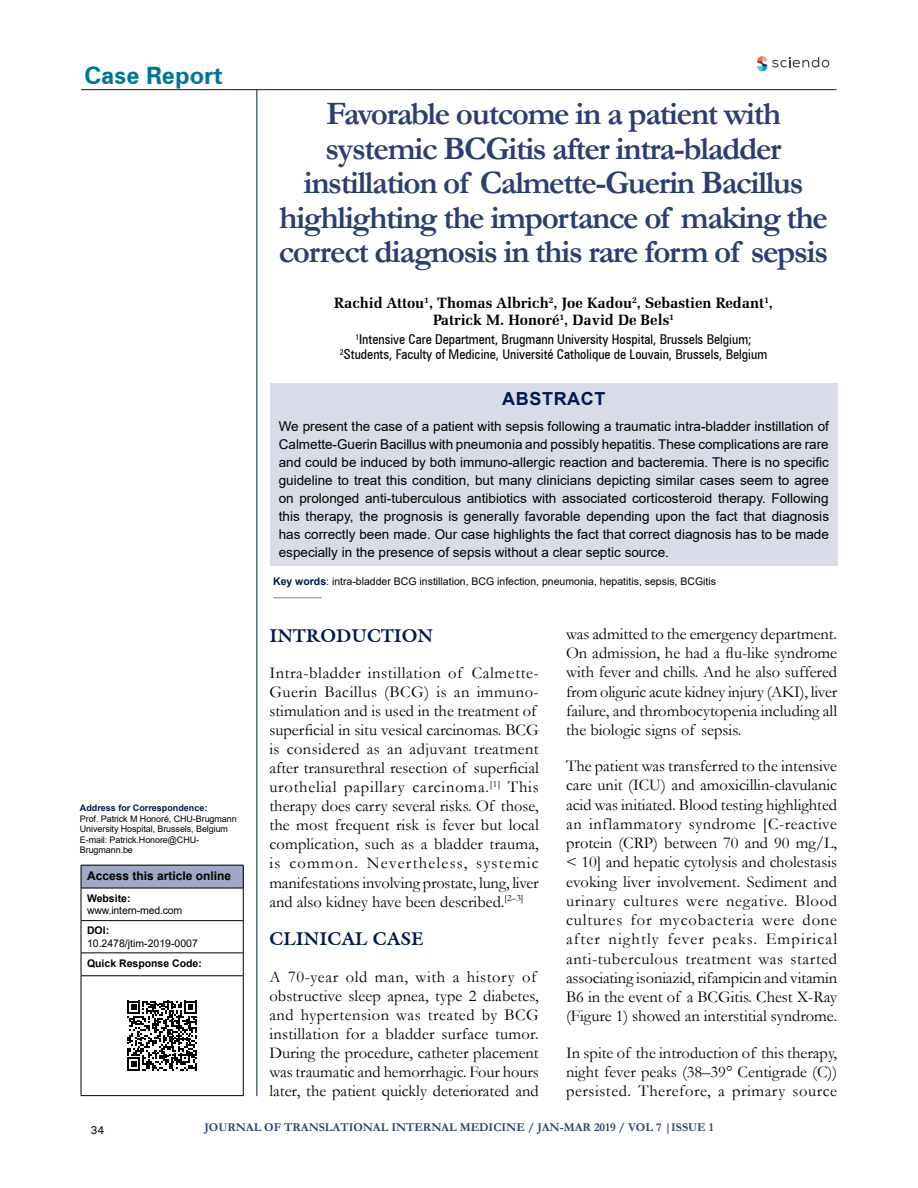
<style>
.page{position:relative;width:918px;height:1188px;background:#fff}
.page>*{position:absolute;margin:0;border:0;box-sizing:border-box;transform-origin:0 0}
.t1{font:700 33px/34.5px "Garamond";letter-spacing:-.04em;color:#2c3e70;text-align:center}
.t2{font:700 24px "Zurich BT";color:#007499}
.t3{font:700 18px "Galliard IT Cby BT";color:#001a4b}
.t4{font:700 18px "Arial";letter-spacing:.035em;color:#001a4b}
.t5{font:16.5px/19.2px "Garamond";color:#000;text-align:justify}
.t6{font:700 15px/16.5px "Zapf Elliptical 711 BT";color:#000;text-align:center}
.t7{font:13.5px/18px "Arial";color:#000;text-align:justify}
.t8{font:condensed 13.5px/15px "Zurich BT";color:#000;text-align:center}
.t9{font:700 12px "Garamond";color:#2c3e70}
.t10{font:700 12px "Arial";color:#000}
.t11{font:500 11.25px "Univers";color:#000}
.t12{font:10.5px "Arial";color:#000}
.t13{font:700 10.5px "Arial";color:#000}
.t14{font:9px/10.5px "Arial";letter-spacing:-.01em;color:#000}
.t15{font:700 9px "Arial";color:#001a4b}
.s1{font-weight:700;color:#001a4b}
</style>
<div class="page">
<hr style="left:81px;top:89px;width:756px;height:1px;background:#001a4b">
<svg style="left:757px;top:56px;width:72px;height:15px"></svg>
<hr style="left:256px;top:89px;width:1px;height:1007px;background:#001a4b">
<div style="left:81px;top:865px;width:162px;height:23px;background:#9fa8c4"></div>
<hr style="left:81px;top:865px;width:162px;height:1px;background:#000">
<svg style="left:81px;top:865px;width:1px;height:23px"></svg>
<hr style="left:81px;top:888px;width:162px;height:1px;background:#000">
<hr style="left:81px;top:888px;width:1px;height:32px;background:#000">
<hr style="left:81px;top:920px;width:162px;height:1px;background:#000">
<hr style="left:81px;top:921px;width:1px;height:32px;background:#000">
<hr style="left:81px;top:953px;width:162px;height:1px;background:#000">
<svg style="left:81px;top:953px;width:1px;height:23px"></svg>
<hr style="left:81px;top:976px;width:162px;height:1px;background:#000">
<hr style="left:81px;top:976px;width:1px;height:119px;background:#000">
<svg style="left:243px;top:865px;width:1px;height:23px"></svg>
<hr style="left:243px;top:888px;width:1px;height:32px;background:#000">
<hr style="left:243px;top:921px;width:1px;height:32px;background:#000">
<svg style="left:243px;top:953px;width:1px;height:23px"></svg>
<hr style="left:243px;top:976px;width:1px;height:119px;background:#000">
<hr style="left:81px;top:1095px;width:162px;height:1px;background:#000">
<svg style="left:127px;top:1001px;width:70px;height:70px"></svg>
<div style="left:270px;top:383px;width:567px;height:183px;background:#d9dce8"></div>
<hr style="left:273px;top:597px;width:49px;height:1px;background:#808285">
<h2 class="t2" style="left:85px;top:61px;width:140px">Case Report</h2>
<p class="t15" style="left:80px;top:801px;width:129px">Address for Correspondence:</p>
<p class="t14" style="left:80px;top:813px;width:158px">Prof. Patrick M Honoré, CHU-Brugmann<br>University Hospital, Brussels, Belgium<br>E-mail: Patrick.Honore@CHU-<br>Brugmann.be</p>
<p class="t10" style="left:87px;top:867px;width:146px">Access this article online</p>
<p class="t13" style="left:87px;top:891px;width:45px">Website:</p>
<p class="t12" style="left:87px;top:903px;width:97px">www.intern-med.com</p>
<p class="t13" style="left:87px;top:923px;width:24px">DOI:</p>
<p class="t12" style="left:87px;top:936px;width:112px">10.2478/jtim-2019-0007</p>
<p class="t13" style="left:87px;top:955px;width:116px">Quick Response Code:</p>
<h1 class="t1" style="left:279px;top:97px;width:551px">Favorable outcome in a patient with systemic BCGitis after intra-bladder instillation of Calmette-Guerin Bacillus highlighting the importance of making the correct diagnosis in this rare form of sepsis</h1>
<p class="t6" style="left:334px;top:295px;width:440px">Rachid Attou<sup>1</sup>, Thomas Albrich<sup>2</sup>, Joe Kadou<sup>2</sup>, Sebastien Redant<sup>1</sup>,<br>Patrick M. Honoré<sup>1</sup>, David De Bels<sup>1</sup></p>
<p class="t8" style="left:340px;top:332px;width:429px"><sup>1</sup>Intensive Care Department, Brugmann University Hospital, Brussels Belgium;<br><sup>2</sup>Students, Faculty of Medicine, Université Catholique de Louvain, Brussels, Belgium</p>
<p class="t4" style="left:502px;top:386px;width:105px">ABSTRACT</p>
<p class="t7" style="left:279px;top:417px;width:552px">We present the case of a patient with sepsis following a traumatic intra-bladder instillation of Calmette-Guerin Bacillus with pneumonia and possibly hepatitis. These complications are rare and could be induced by both immuno-allergic reaction and bacteremia. There is no specific guideline to treat this condition, but many clinicians depicting similar cases seem to agree on prolonged anti-tuberculous antibiotics with associated corticosteroid therapy. Following this therapy, the prognosis is generally favorable depending upon the fact that diagnosis has correctly been made. Our case highlights the fact that correct diagnosis has to be made especially in the presence of sepsis without a clear septic source.</p>
<p class="t12" style="left:273px;top:574px;width:444px"><span class="s1">Key words</span>: intra-bladder BCG instillation, BCG infection, pneumonia, hepatitis, sepsis, BCGitis</p>
<p class="t3" style="left:269px;top:624px;width:165px">INTRODUCTION</p>
<p class="t5" style="left:269px;top:663px;width:271px;text-align:left">Intra-bladder instillation of Calmette-Guerin Bacillus (BCG) is an immuno&shy;stimulation and is used in the treatment of superficial in situ vesical carcinomas. BCG is considered as an adjuvant treatment after transurethral resection of superficial urothelial papillary carcinoma.<sup>[1]</sup> This therapy does carry several risks. Of those, the most frequent risk is fever but local complication, such as a bladder trauma, is common. Nevertheless, systemic manifestations involving prostate, lung, liver and also kidney have been described.<sup>[2–3]</sup></p>
<p class="t3" style="left:269px;top:927px;width:156px">CLINICAL CASE</p>
<p class="t5" style="left:269px;top:966px;width:271px;text-align:left">A 70-year old man, with a history of obstructive sleep apnea, type 2 diabetes, and hypertension was treated by BCG instillation for a bladder surface tumor.<br>During the procedure, catheter placement was traumatic and hemorrhagic. Four hours later, the patient quickly deteriorated and</p>
<p class="t5" style="left:566px;top:624px;width:273px">was admitted to the emergency department.<br>On admission, he had a flu-like syndrome with fever and chills. And he also suffered from oliguric acute kidney injury (AKI), liver failure, and thrombocytopenia including all the biologic signs of sepsis.</p>
<p class="t5" style="left:566px;top:756px;width:273px">The patient was transferred to the intensive care unit (ICU) and amoxicillin-clavulanic acid was initiated. Blood testing highlighted an inflammatory syndrome [C-reactive protein (CRP) between 70 and 90 mg/L, &lt; 10] and hepatic cytolysis and cholestasis evoking liver involvement. Sediment and urinary cultures were negative. Blood cultures for mycobacteria were done after nightly fever peaks. Empirical anti-tuberculous treatment was started associating isoniazid, rifampicin and vitamin B6 in the event of a BCGitis. Chest X-Ray (Figure 1) showed an interstitial syndrome.</p>
<p class="t5" style="left:566px;top:1042px;width:273px">In spite of the introduction of this therapy, night fever peaks (38–39° Centigrade (C)) persisted. Therefore, a primary source</p>
<p class="t11" style="left:90px;top:1123px;width:16px">34</p>
<p class="t9" style="left:204px;top:1119px;width:511px">JOURNAL OF TRANSLATIONAL INTERNAL MEDICINE / JAN-MAR 2019 / VOL 7 |ISSUE 1</p>
</div>
